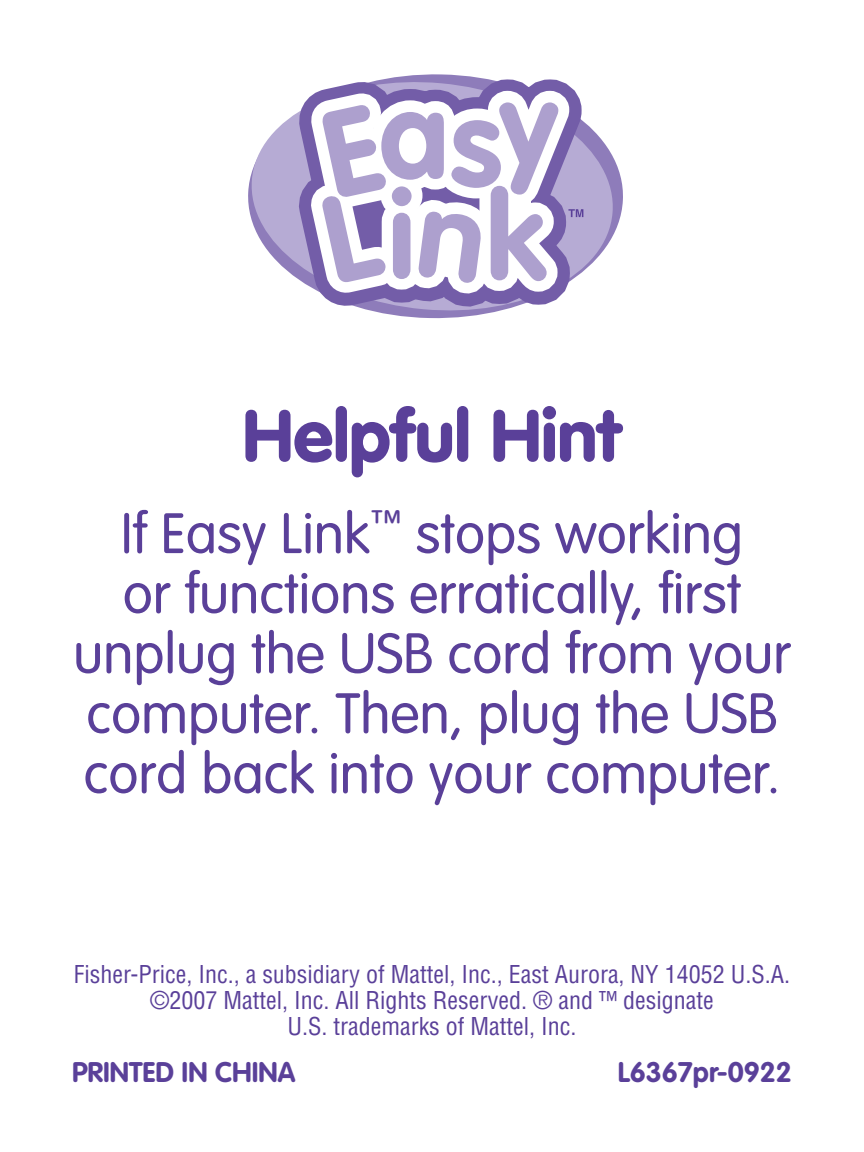
<style>
.page{position:relative;width:864px;height:1152px;background:#fff}
.page>*{position:absolute;margin:0;border:0;box-sizing:border-box;transform-origin:0 0}
.t1{font:900 72px "VAG Rounded Std";color:#5a4099}
.t2{font:300 56px/60px "VAG Rounded Std";color:#5a4099;text-align:center}
.t3{font:700 28px "VAG Rounded Std";color:#5a4099}
.t4{font:condensed 24px/26px "Helvetica LT Std";color:#5a4099;text-align:center}
</style>
<div class="page">
<svg style="left:248px;top:141px;width:370px;height:109px"></svg>
<svg style="left:267px;top:74px;width:345px;height:244px"></svg>
<h1 class="t1" style="left:243px;top:402px;width:380px">Helpful Hint</h1>
<h2 class="t2" style="left:73px;top:507px;width:719px">If Easy Link<sup>™</sup> stops working<br>or functions erratically, first unplug the USB cord from your computer. Then, plug the USB cord back into your computer.</h2>
<p class="t4" style="left:74px;top:965px;width:718px">Fisher-Price, Inc., a subsidiary of Mattel, Inc., East Aurora, NY 14052 U.S.A. ©2007 Mattel, Inc. All Rights Reserved. ® and ™ designate<br>U.S. trademarks of Mattel, Inc.</p>
<p class="t3" style="left:72px;top:1058px;width:225px">PRINTED IN CHINA</p>
<p class="t3" style="left:618px;top:1058px;width:176px">L6367pr-0922</p>
</div>
